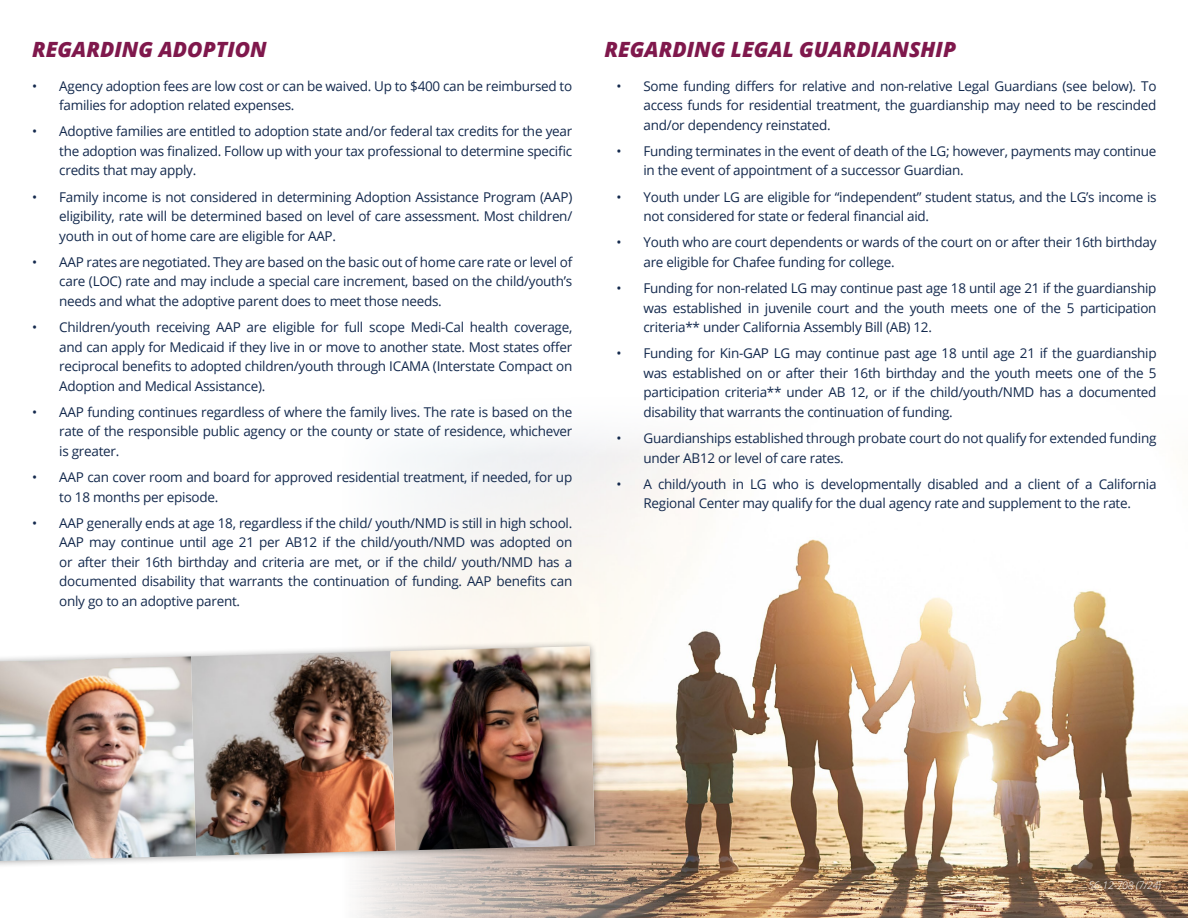
<style>
.page{position:relative;width:1188px;height:918px;background:#fff}
.page>*{position:absolute;margin:0;border:0;box-sizing:border-box;transform-origin:0 0}
.t1{font:italic 800 21px "Open Sans";color:#7f184c}
.t2{font:13.5px/19.5px "Open Sans";letter-spacing:-.02em;color:#13294d;text-align:justify}
.t3{font:italic 300 10.5px "Open Sans";letter-spacing:-.02em;color:#fff}
</style>
<div class="page">
<img style="left:357px;top:438px;width:831px;height:480px">
<div style="left:0;top:640px;width:602px;height:229px;background:#000;opacity:.4"></div>
<svg style="left:0;top:648px;width:595px;height:213px"></svg>
<img style="left:390px;top:646px;width:205px;height:205px">
<img style="left:191px;top:651px;width:205px;height:205px">
<img style="left:0;top:656px;width:196px;height:205px">
<h1 class="t1" style="left:32px;top:33px;width:236px">REGARDING ADOPTION</h1>
<p class="t2" style="left:59px;top:76px;width:515px;text-indent:-27px">• Agency adoption fees are low cost or can be waived. Up to $400 can be reimbursed to families for adoption related expenses.</p>
<p class="t2" style="left:59px;top:121px;width:514px;text-indent:-27px">• Adoptive families are entitled to adoption state and/or federal tax credits for the year the adoption was finalized. Follow up with your tax professional to determine specific credits that may apply.</p>
<p class="t2" style="left:59px;top:187px;width:515px;text-indent:-27px">• Family income is not considered in determining Adoption Assistance Program (AAP) eligibility, rate will be determined based on level of care assessment. Most children/ youth in out of home care are eligible for AAP.</p>
<p class="t2" style="left:59px;top:252px;width:515px;text-indent:-27px">• AAP rates are negotiated. They are based on the basic out of home care rate or level of care (LOC) rate and may include a special care increment, based on the child/youth’s needs and what the adoptive parent does to meet those needs.</p>
<p class="t2" style="left:59px;top:317px;width:515px;text-indent:-27px">• Children/youth receiving AAP are eligible for full scope Medi-Cal health coverage, and can apply for Medicaid if they live in or move to another state. Most states offer reciprocal benefits to adopted children/youth through ICAMA (Interstate Compact on Adoption and Medical Assistance).</p>
<p class="t2" style="left:59px;top:402px;width:515px;text-indent:-27px">• AAP funding continues regardless of where the family lives. The rate is based on the rate of the responsible public agency or the county or state of residence, whichever is greater.</p>
<p class="t2" style="left:59px;top:467px;width:515px;text-indent:-27px">• AAP can cover room and board for approved residential treatment, if needed, for up to 18 months per episode.</p>
<p class="t2" style="left:59px;top:513px;width:515px;text-indent:-27px">• AAP generally ends at age 18, regardless if the child/ youth/NMD is still in high school.<br>AAP may continue until age 21 per AB12 if the child/youth/NMD was adopted on or after their 16th birthday and criteria are met, or if the child/ youth/NMD has a documented disability that warrants the continuation of funding. AAP benefits can only go to an adoptive parent.</p>
<h1 class="t1" style="left:604px;top:33px;width:353px">REGARDING LEGAL GUARDIANSHIP</h1>
<p class="t2" style="left:644px;top:76px;width:515px;text-indent:-27px">• Some funding differs for relative and non-relative Legal Guardians (see below). To access funds for residential treatment, the guardianship may need to be rescinded and/or dependency reinstated.</p>
<p class="t2" style="left:644px;top:141px;width:515px;text-indent:-27px">• Funding terminates in the event of death of the LG; however, payments may continue in the event of appointment of a successor Guardian.</p>
<p class="t2" style="left:644px;top:187px;width:515px;text-indent:-27px">• Youth under LG are eligible for “independent” student status, and the LG’s income is not considered for state or federal financial aid.</p>
<p class="t2" style="left:644px;top:232px;width:515px;text-indent:-27px">• Youth who are court dependents or wards of the court on or after their 16th birthday are eligible for Chafee funding for college.</p>
<p class="t2" style="left:644px;top:278px;width:515px;text-indent:-27px">• Funding for non-related LG may continue past age 18 until age 21 if the guardianship was established in juvenile court and the youth meets one of the 5 participation criteria** under California Assembly Bill (AB) 12.</p>
<p class="t2" style="left:644px;top:343px;width:515px;text-indent:-27px">• Funding for Kin-GAP LG may continue past age 18 until age 21 if the guardianship was established on or after their 16th birthday and the youth meets one of the 5 participation criteria** under AB 12, or if the child/youth/NMD has a documented disability that warrants the continuation of funding.</p>
<p class="t2" style="left:644px;top:428px;width:515px;text-indent:-27px">• Guardianships established through probate court do not qualify for extended funding under AB12 or level of care rates.</p>
<p class="t2" style="left:616px;top:474px;width:542px;text-align:center">• A child/youth in LG who is developmentally disabled and a client of a California<br>Regional Center may qualify for the dual agency rate and supplement to the rate.</p>
<p class="t3" style="left:1088px;top:878px;width:74px">56-12-708 (7/24)</p>
</div>
